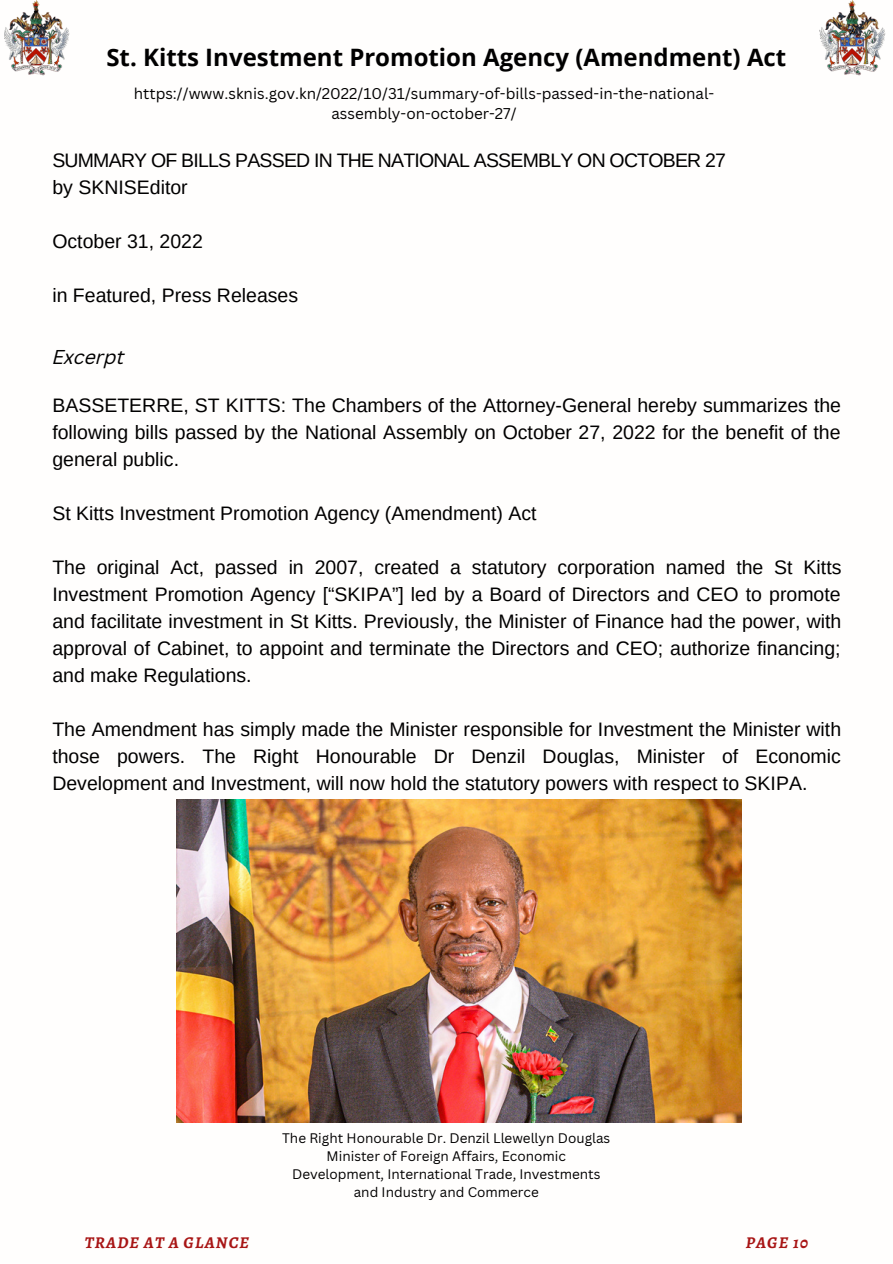
<style>
.page{position:relative;width:893px;height:1264px;background:#fff}
.page>*{position:absolute;margin:0;border:0;box-sizing:border-box;transform-origin:0 0}
.t1{font:700 24px "Open Sans";color:#000}
.t2{font:19.5px/27px "Arimo";color:#000;text-align:justify}
.t3{font:19.5px/27px "Arimo";letter-spacing:-.04em;color:#000}
.t4{font:italic 19.5px "Canva Sans";color:#000}
.t5{font:italic 700 16.5px "Alegreya";letter-spacing:.07em;color:#a81515}
.t6{font:15.15px/20.2px "Canva Sans";color:#000;text-align:center}
.t7{font:13.5px/18px "Canva Sans";color:#000;text-align:center}
</style>
<div class="page">
<img style="left:4px;top:0;width:66px;height:76px">
<img style="left:819px;top:0;width:67px;height:76px">
<img style="left:176px;top:799px;width:565px;height:323px">
<p class="t1" style="left:106px;top:40px;width:681px">St. Kitts Investment Promotion Agency (Amendment) Act</p>
<p class="t6" style="left:134px;top:83px;width:582px">https://www.sknis.gov.kn/2022/10/31/summary-of-bills-passed-in-the-national&shy;assembly-on-october-27/</p>
<p class="t3" style="left:52px;top:146px;width:675px">SUMMARY OF BILLS PASSED IN THE NATIONAL ASSEMBLY ON OCTOBER 27 by SKNISEditor</p>
<p class="t2" style="left:52px;top:227px;width:152px">October 31, 2022</p>
<p class="t2" style="left:52px;top:281px;width:247px">in Featured, Press Releases</p>
<p class="t4" style="left:52px;top:349px;width:74px">Excerpt</p>
<p class="t2" style="left:52px;top:392px;width:790px">BASSETERRE, ST KITTS: The Chambers of the Attorney-General hereby summarizes the following bills passed by the National Assembly on October 27, 2022 for the benefit of the general public.</p>
<p class="t2" style="left:52px;top:500px;width:485px">St Kitts Investment Promotion Agency (Amendment) Act</p>
<p class="t2" style="left:52px;top:554px;width:790px">The original Act, passed in 2007, created a statutory corporation named the St Kitts Investment Promotion Agency [“SKIPA”] led by a Board of Directors and CEO to promote and facilitate investment in St Kitts. Previously, the Minister of Finance had the power, with approval of Cabinet, to appoint and terminate the Directors and CEO; authorize financing; and make Regulations.</p>
<p class="t2" style="left:52px;top:715px;width:790px">The Amendment has simply made the Minister responsible for Investment the Minister with those powers. The Right Honourable Dr Denzil Douglas, Minister of Economic Development and Investment, will now hold the statutory powers with respect to SKIPA.</p>
<p class="t7" style="left:282px;top:1128px;width:330px">The Right Honourable Dr. Denzil Llewellyn Douglas Minister of Foreign Affairs, Economic Development, International Trade, Investments and Industry and Commerce</p>
<p class="t5" style="left:85px;top:1231px;width:166px">TRADE AT A GLANCE</p>
<p class="t5" style="left:745px;top:1231px;width:64px">PAGE 10</p>
</div>
